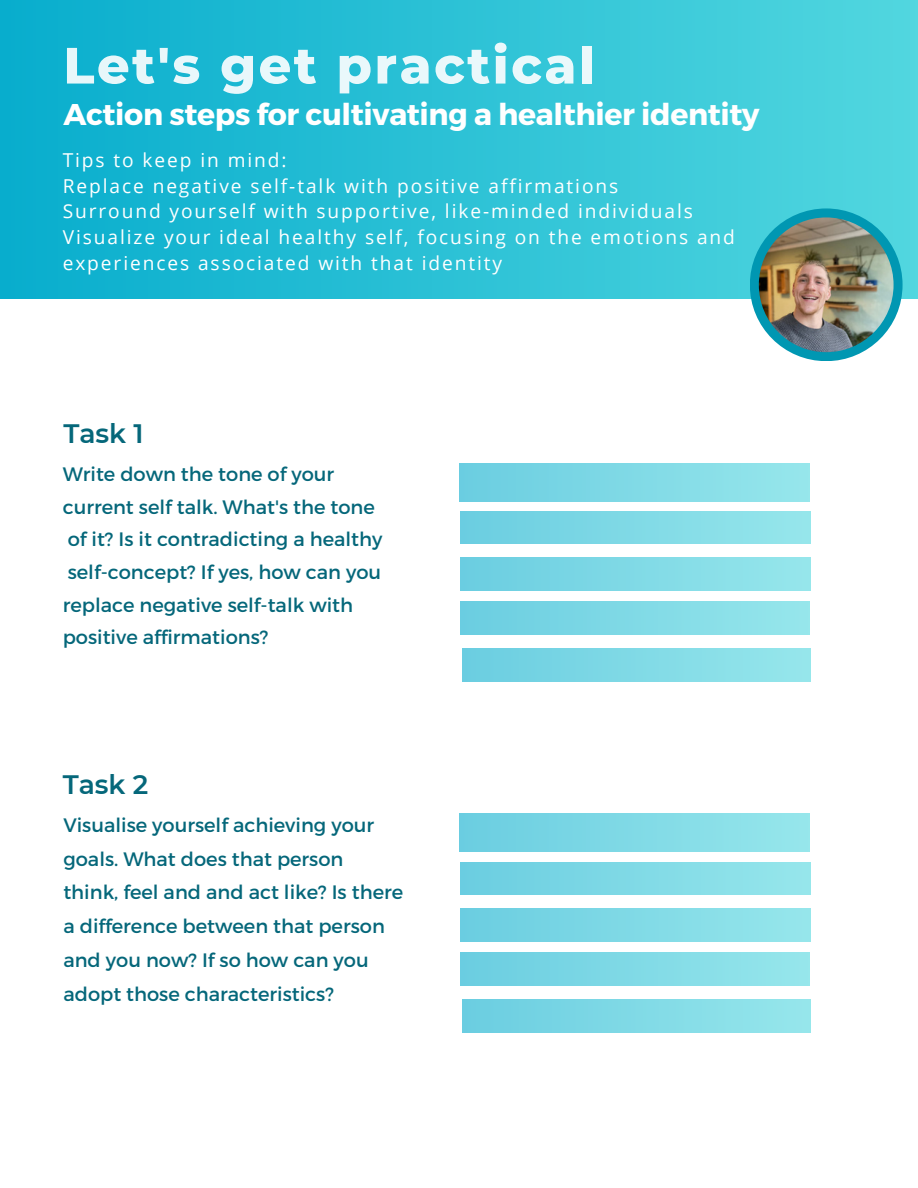
<style>
.page{position:relative;width:918px;height:1188px;background:#fff}
.page>*{position:absolute;margin:0;border:0;box-sizing:border-box;transform-origin:0 0}
.t1{font:800 51px "Montserrat";letter-spacing:.05em;color:#fcfeff}
.t2{font:700 30px "Montserrat";letter-spacing:-.01em;color:#fff}
.t3{font:600 26.7px "Montserrat";color:#05677a}
.t4{font:19.5px/32.7px "Montserrat";color:#05677a}
.t5{font:19.2px/25.8px "Open Sans";letter-spacing:.1em;color:#fff}
</style>
<div class="page">
<div style="left:0;top:0;width:918px;height:298px;background:linear-gradient(to right,#08adcd,#52d7df)"></div>
<div style="left:750px;top:208px;width:153px;height:153px;background:#0097b2;border-radius:50%"></div>
<img style="left:759px;top:217px;width:135px;height:135px;border-radius:50%">
<div style="left:459px;top:463px;width:350px;height:38px;background:linear-gradient(to right,#6acde1,#96e6eb)"></div>
<div style="left:461px;top:511px;width:350px;height:33px;background:linear-gradient(to right,#6acde1,#96e6eb)"></div>
<div style="left:461px;top:558px;width:350px;height:33px;background:linear-gradient(to right,#6acde1,#96e6eb)"></div>
<div style="left:461px;top:602px;width:348px;height:33px;background:linear-gradient(to right,#6acde1,#96e6eb)"></div>
<div style="left:462px;top:648px;width:349px;height:33px;background:linear-gradient(to right,#6acde1,#97e6eb)"></div>
<div style="left:459px;top:814px;width:350px;height:38px;background:linear-gradient(to right,#6acde1,#96e6eb)"></div>
<div style="left:461px;top:862px;width:350px;height:32px;background:linear-gradient(to right,#6acde1,#96e6eb)"></div>
<div style="left:461px;top:908px;width:350px;height:33px;background:linear-gradient(to right,#6acde1,#96e6eb)"></div>
<div style="left:461px;top:952px;width:348px;height:34px;background:linear-gradient(to right,#6acde1,#96e6eb)"></div>
<div style="left:462px;top:999px;width:349px;height:33px;background:linear-gradient(to right,#6acde1,#97e6eb)"></div>
<h1 class="t1" style="left:63px;top:34px;width:533px">Let's get practical</h1>
<p class="t2" style="left:63px;top:95px;width:698px">Action steps for cultivating a healthier identity</p>
<p class="t5" style="left:63px;top:146px;width:225px">Tips to keep in mind:</p>
<p class="t5" style="left:63px;top:172px;width:557px">Replace negative self-talk with positive affirmations</p>
<p class="t5" style="left:63px;top:198px;width:632px">Surround yourself with supportive, like-minded individuals</p>
<p class="t5" style="left:63px;top:224px;width:674px">Visualize your ideal healthy self, focusing on the emotions and experiences associated with that identity</p>
<p class="t3" style="left:63px;top:417px;width:82px">Task 1</p>
<p class="t4" style="left:63px;top:457px;width:321px">Write down the tone of your current self talk. What's the tone of it? Is it contradicting a healthy self-concept? If yes, how can you replace negative self-talk with positive affirmations?</p>
<p class="t3" style="left:63px;top:768px;width:87px">Task 2</p>
<p class="t4" style="left:63px;top:807px;width:341px;line-height:33.8px">Visualise yourself achieving your goals. What does that person think, feel and and act like? Is there a difference between that person and you now? If so how can you adopt those characteristics?</p>
</div>
